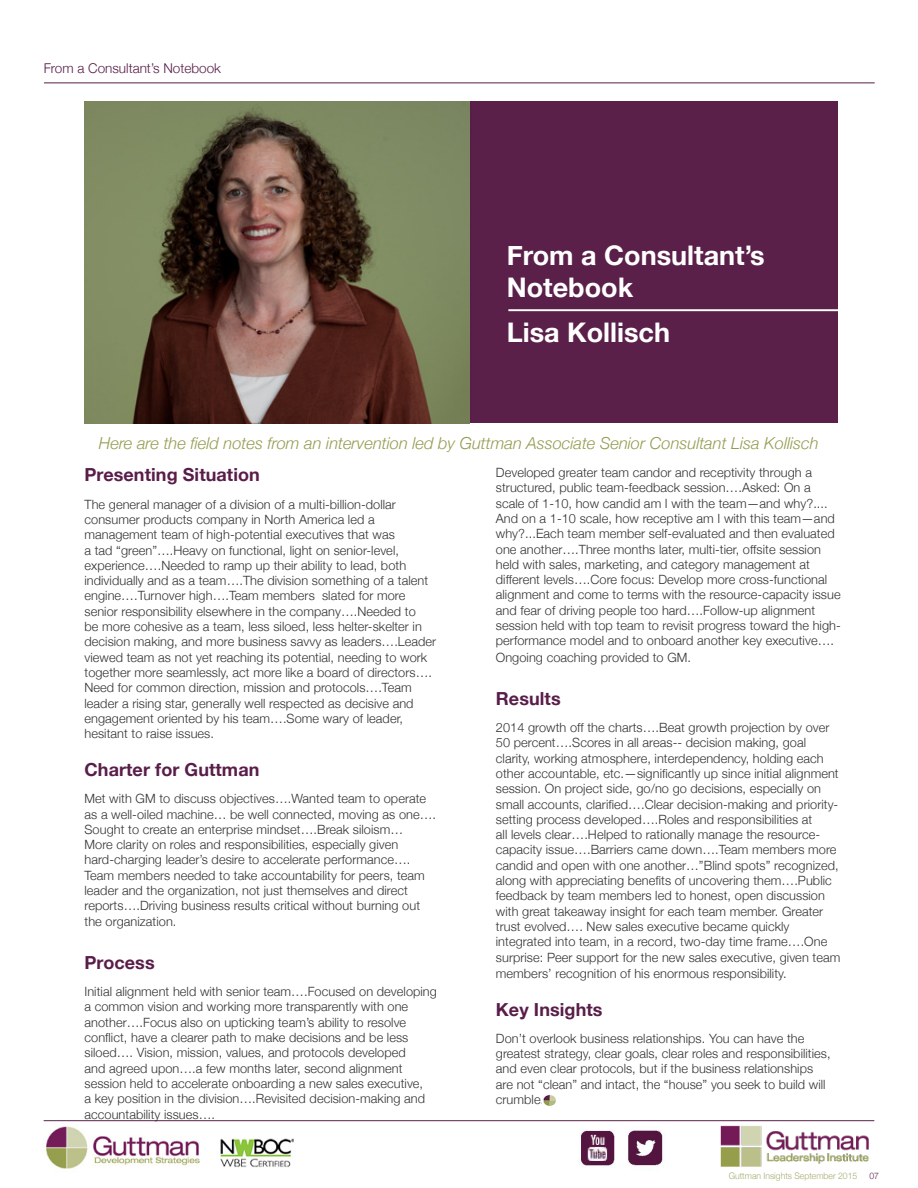
<style>
.page{position:relative;width:918px;height:1188px;background:#fff}
.page>*{position:absolute;margin:0;border:0;box-sizing:border-box;transform-origin:0 0}
.t1{font:700 27px/32.4px "Helvetica Neue";color:#fff}
.t2{font:700 18px "Helvetica Neue";letter-spacing:.005em;color:#591d49}
.t3{font:italic 300 16.5px "Helvetica Neue";color:#959c50}
.t4{font:300 13.5px "Helvetica Neue";color:#591d49}
.t5{font:300 12.75px/15.3px "Helvetica Neue";letter-spacing:.005em;color:#313232}
.t6{font:300 9px "Helvetica Neue";color:#a6ac6c;scale:.96 1}
.s1{color:#5a2049}
</style>
<div class="page">
<hr style="left:44px;top:1120px;width:830px;height:1px;background:#5a2049">
<img style="left:580px;top:1130px;width:35px;height:36px">
<img style="left:628px;top:1130px;width:35px;height:37px">
<img style="left:220px;top:1138px;width:74px;height:30px">
<img style="left:720px;top:1125px;width:149px;height:42px">
<img style="left:46px;top:1126px;width:154px;height:43px">
<hr style="left:44px;top:82px;width:831px;height:1px;background:#591d49">
<div style="left:473px;top:102px;width:365px;height:321px;background:#5a2049"></div>
<img style="left:543px;top:1095px;width:13px;height:11px">
<img style="left:84px;top:101px;width:385px;height:322px">
<p class="t4" style="left:44px;top:60px;width:179px">From a Consultant’s Notebook</p>
<h1 class="t1" style="left:507px;top:238px;width:260px">From a Consultant’s<br>Notebook</h1>
<h1 class="t1" style="left:507px;top:315px;width:165px">Lisa Kollisch</h1>
<p class="t3" style="left:99px;top:433px;width:721px">Here are the field notes from an intervention led by Guttman Associate Senior Consultant Lisa Kollisch</p>
<h2 class="t2" style="left:85px;top:464px;width:177px">Presenting Situation</h2>
<p class="t5" style="left:85px;top:496px;width:353px">The general manager of a division of a multi-billion-dollar consumer products company in North America led a management team of high-potential executives that was<br>a tad “green”….Heavy on functional, light on senior-level, experience….Needed to ramp up their ability to lead, both individually and as a team….The division something of a talent engine….Turnover high….Team members slated for more senior responsibility elsewhere in the company….Needed to<br>be more cohesive as a team, less siloed, less helter-skelter in decision making, and more business savvy as leaders….Leader viewed team as not yet reaching its potential, needing to work together more seamlessly, act more like a board of directors….<br>Need for common direction, mission and protocols….Team leader a rising star, generally well respected as decisive and engagement oriented by his team….Some wary of leader, hesitant to raise issues.</p>
<h2 class="t2" style="left:85px;top:758px;width:176px">Charter for Guttman</h2>
<p class="t5" style="left:85px;top:791px;width:353px">Met with GM to discuss objectives….Wanted team to operate as a well-oiled machine… be well connected, moving as one….<br>Sought to create an enterprise mindset….Break siloism…<br>More clarity on roles and responsibilities, especially given hard-charging leader’s desire to accelerate performance….<br>Team members needed to take accountability for peers, team leader and the organization, not just themselves and direct reports….Driving business results critical without burning out the organization.</p>
<h2 class="t2" style="left:85px;top:951px;width:72px">Process</h2>
<p class="t5" style="left:85px;top:984px;width:354px">Initial alignment held with senior team….Focused on developing a common vision and working more transparently with one another….Focus also on upticking team’s ability to resolve conflict, have a clearer path to make decisions and be less siloed…. Vision, mission, values, and protocols developed<br>and agreed upon….a few months later, second alignment session held to accelerate onboarding a new sales executive,<br>a key position in the division….Revisited decision-making and accountability issues….</p>
<p class="t5" style="left:496px;top:465px;width:346px">Developed greater team candor and receptivity through a structured, public team-feedback session….Asked: On a scale of 1-10, how candid am I with the team—and why?....<br>And on a 1-10 scale, how receptive am I with this team—and why?...Each team member self-evaluated and then evaluated one another….Three months later, multi-tier, offsite session held with sales, marketing, and category management at different levels….Core focus: Develop more cross-functional alignment and come to terms with the resource-capacity issue and fear of driving people too hard….Follow-up alignment session held with top team to revisit progress toward the high&shy;performance model and to onboard another key executive….<br>Ongoing coaching provided to GM.</p>
<h2 class="t2" style="left:496px;top:687px;width:66px">Results</h2>
<p class="t5" style="left:496px;top:720px;width:346px">2014 growth off the charts….Beat growth projection by over 50 percent….Scores in all areas-- decision making, goal clarity, working atmosphere, interdependency, holding each other accountable, etc.—significantly up since initial alignment session. On project side, go/no go decisions, especially on small accounts, clarified….Clear decision-making and priority&shy;setting process developed….Roles and responsibilities at<br>all levels clear….Helped to rationally manage the resource&shy;capacity issue….Barriers came down….Team members more candid and open with one another…”Blind spots” recognized, along with appreciating benefits of uncovering them….Public feedback by team members led to honest, open discussion with great takeaway insight for each team member. Greater trust evolved…. New sales executive became quickly integrated into team, in a record, two-day time frame….One surprise: Peer support for the new sales executive, given team members’ recognition of his enormous responsibility.</p>
<h2 class="t2" style="left:496px;top:998px;width:108px">Key Insights</h2>
<p class="t5" style="left:496px;top:1030px;width:336px">Don’t overlook business relationships. You can have the greatest strategy, clear goals, clear roles and responsibilities, and even clear protocols, but if the business relationships are not “clean” and intact, the “house” you seek to build will crumble.</p>
<p class="t6" style="left:729px;top:1171px;width:158px">Guttman Insights September 2015 <span class="s1">07</span></p>
</div>
